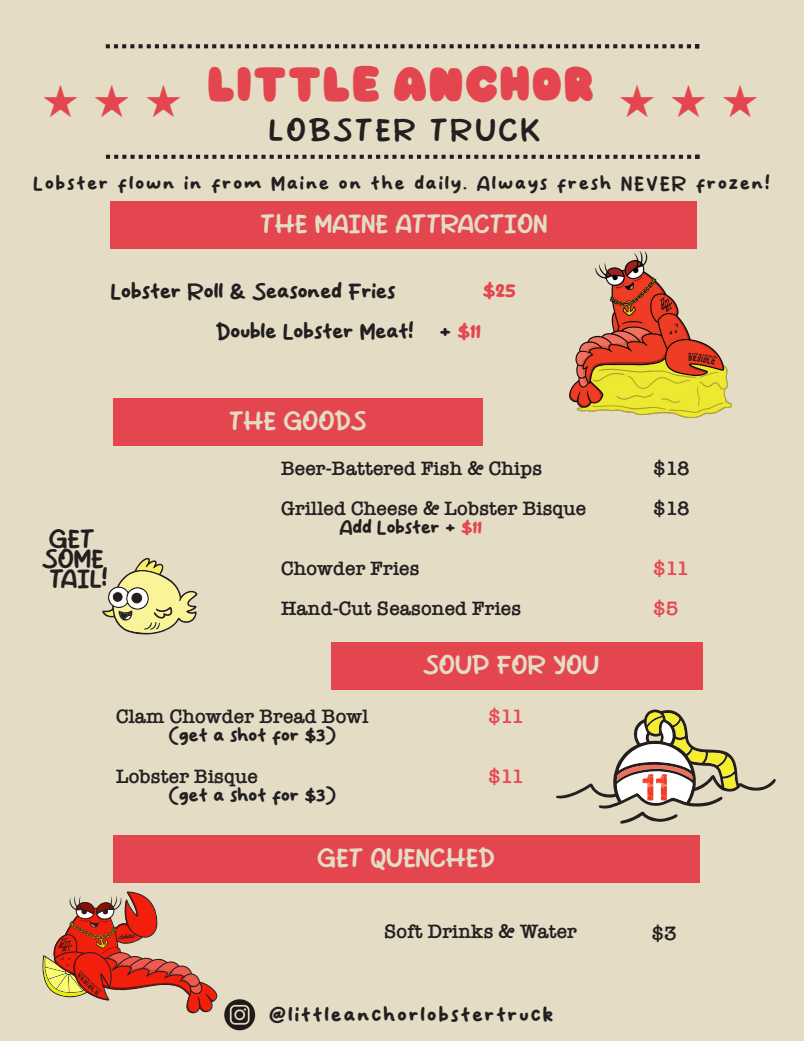
<style>
.page{position:relative;width:805px;height:1042px;background:#fff}
.page>*{position:absolute;margin:0;border:0;box-sizing:border-box;transform-origin:0 0}
.t1{font:45px "Starz 2";letter-spacing:.325em;color:#e3464f}
.t2{font:41.25px "Kawaii Bubble";letter-spacing:.025em;color:#e3464f}
.t3{font:30px "Pencil Child";letter-spacing:.1em;color:#231f20}
.t4{font:25px "Pencil Child";color:#e4dcc5}
.t5{font:25px "Pencil Child";color:#231f20}
.t6{font:22.5px "Pencil Child";color:#231f20}
.t7{font:22.5px "Pencil Child";color:#e4464f}
.t8{font:21.25px "Pencil Child";letter-spacing:.1em;color:#231f20}
.t9{font:600 20px "American Typewriter";color:#231f20}
.t10{font:20px "Pencil Child";letter-spacing:.1em;color:#231f20}
.t11{font:20px "Pencil Child";color:#231f20}
.t12{font:600 20px "American Typewriter";color:#e74651}
.t13{font:600 20px "American Typewriter";color:#e44652}
.t14{font:600 20px "American Typewriter";color:#e44650}
.s1{color:#e4464f}
</style>
<div class="page">
<div style="left:1px;top:0;width:803px;height:1041px;background:#e4dcc5"></div>
<svg style="left:556px;top:709px;width:220px;height:115px"></svg>
<svg style="left:102px;top:558px;width:95px;height:77px"></svg>
<div style="left:131px;top:593px;width:11px;height:10px;background:#231f20;border-radius:50%"></div>
<div style="left:113px;top:592px;width:10px;height:10px;background:#231f20;border-radius:50%"></div>
<svg style="left:106px;top:44px;width:593px;height:4px"></svg>
<svg style="left:106px;top:155px;width:593px;height:4px"></svg>
<svg style="left:42px;top:891px;width:176px;height:122px"></svg>
<img style="left:569px;top:252px;width:162px;height:165px">
<img style="left:224px;top:999px;width:31px;height:32px">
<div style="left:111px;top:201px;width:586px;height:48px;background:#e3464f"></div>
<div style="left:113px;top:398px;width:370px;height:48px;background:#e3464f"></div>
<div style="left:113px;top:835px;width:586px;height:48px;background:#e3464f"></div>
<div style="left:331px;top:642px;width:372px;height:48px;background:#e3464f"></div>
<p class="t2" style="left:207px;top:66px;width:389px">LittLe ANCHOR</p>
<p class="t1" style="left:42px;top:75px;width:141px">AAA</p>
<p class="t1" style="left:618px;top:75px;width:141px">AAA</p>
<p class="t3" style="left:269px;top:114px;width:273px">LOBSTER TRUCK</p>
<p class="t10" style="left:34px;top:173px;width:738px">Lobster flown in from Maine on the daily. Always fresh NEVER frozen!</p>
<p class="t4" style="left:260px;top:210px;width:288px">THE MAINE ATTRACTION</p>
<p class="t7" style="left:483px;top:279px;width:35px">$25</p>
<p class="t6" style="left:111px;top:280px;width:286px">Lobster Roll &amp; Seasoned Fries</p>
<p class="t6" style="left:216px;top:320px;width:267px">Double Lobster Meat! + <span class="s1">$11</span></p>
<p class="t5" style="left:49px;top:525px;width:47px">GET</p>
<p class="t5" style="left:42px;top:545px;width:63px">SOME</p>
<p class="t5" style="left:49px;top:565px;width:59px">TAIL!</p>
<p class="t4" style="left:229px;top:408px;width:139px">THE GOODS</p>
<p class="t9" style="left:281px;top:453px;width:263px">Beer-Battered Fish &amp; Chips</p>
<p class="t9" style="left:281px;top:493px;width:307px">Grilled Cheese &amp; Lobster Bisque</p>
<p class="t11" style="left:339px;top:517px;width:144px">Add Lobster + <span class="s1">$11</span></p>
<p class="t9" style="left:281px;top:553px;width:140px">Chowder Fries</p>
<p class="t9" style="left:281px;top:593px;width:242px">Hand-Cut Seasoned Fries</p>
<p class="t9" style="left:116px;top:701px;width:254px">Clam Chowder Bread Bowl</p>
<p class="t11" style="left:169px;top:725px;width:169px">(get a shot for $3)</p>
<p class="t9" style="left:116px;top:761px;width:144px">Lobster Bisque</p>
<p class="t11" style="left:169px;top:785px;width:169px">(get a shot for $3)</p>
<p class="t4" style="left:423px;top:652px;width:177px">SOUP FOR YOU</p>
<p class="t12" style="left:488px;top:701px;width:38px">$11</p>
<p class="t12" style="left:488px;top:761px;width:38px">$11</p>
<p class="t4" style="left:317px;top:845px;width:179px">GET QUENCHED</p>
<p class="t9" style="left:384px;top:916px;width:194px">Soft Drinks &amp; Water</p>
<p class="t8" style="left:269px;top:1004px;width:286px">@littleanchorlobstertruck</p>
<p class="t9" style="left:653px;top:453px;width:38px">$18</p>
<p class="t9" style="left:653px;top:493px;width:38px">$18</p>
<p class="t13" style="left:653px;top:553px;width:38px">$11</p>
<p class="t14" style="left:653px;top:593px;width:27px">$5</p>
<p class="t9" style="left:651px;top:918px;width:27px">$3</p>
</div>
